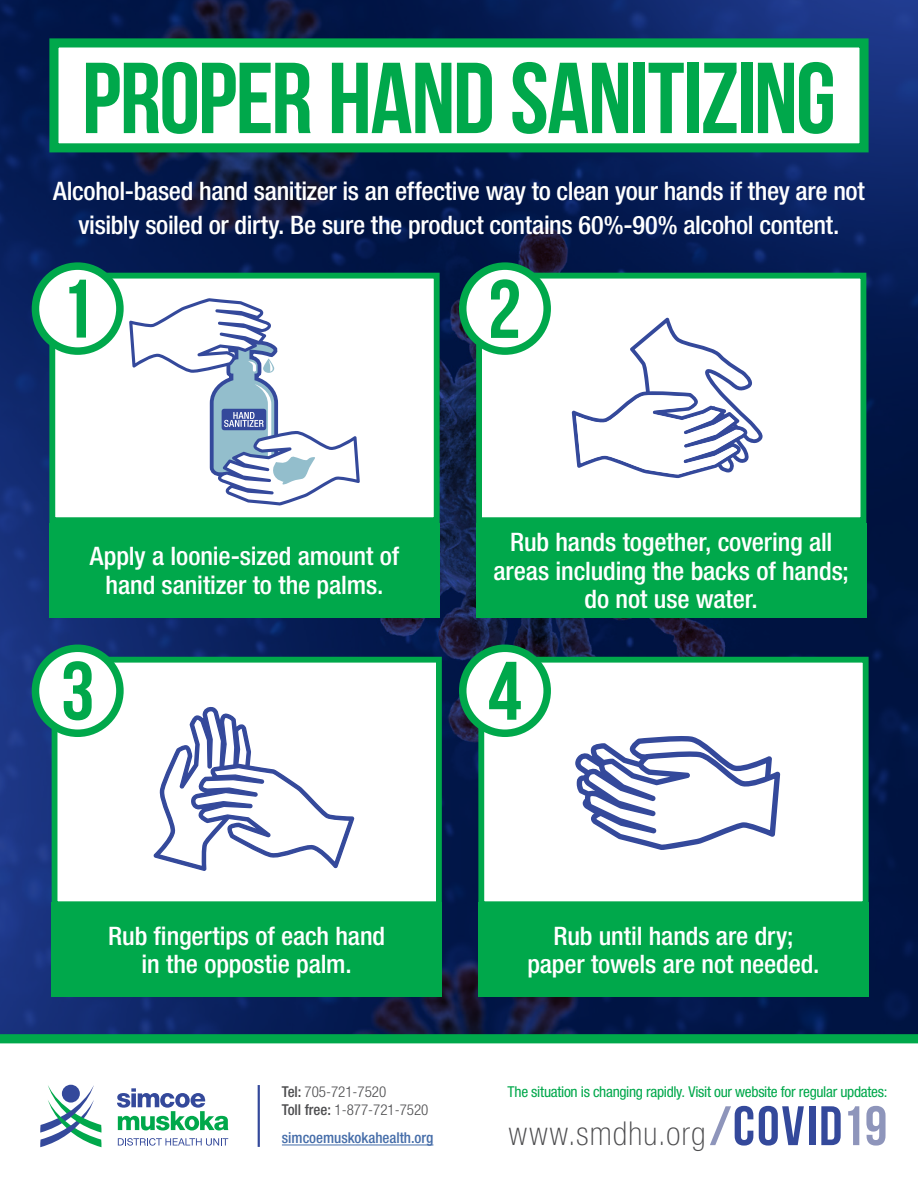
<style>
.page{position:relative;width:918px;height:1188px;background:#fff}
.page>*{position:absolute;margin:0;border:0;box-sizing:border-box;transform-origin:0 0}
.Heading_1{font:700 100.5px "Bebas Neue";letter-spacing:-.02em;color:#00a84b}
.Heading_1-2{font:100 condensed 33px "Helvetica Neue LT Std";letter-spacing:.035em;color:#4d4d4f}
.Heading_1-3{font:500 condensed 25.5px/28.5px "Helvetica Neue LT Std";letter-spacing:-.005em;color:#fff;text-align:center}
.Heading_1-4{font:condensed 15px "Helvetica Neue LT Std";letter-spacing:-.02em;color:#00a84b}
.t1{font:300 condensed 15px/18px "Helvetica Neue LT Std";color:#4d4d4f}
.t2{font:500 condensed 15px "Helvetica Neue LT Std";color:#456da9}
.s1{font-weight:500}
.s2{font-family:"Bebas Neue";font-weight:700;font-stretch:normal;font-size:55.5px;color:#8e95bb}
.s3{font-family:"Bebas Neue";font-weight:700;font-stretch:normal;font-size:55.5px;color:#34499b}
</style>
<div class="page">
<img style="left:0;top:0;width:918px;height:1034px">
<div style="left:0;top:1034px;width:918px;height:9px;background:#00a84b"></div>
<div style="left:49px;top:523px;width:391px;height:95px;background:#00a84b"></div>
<div style="left:476px;top:523px;width:390px;height:95px;background:#00a84b"></div>
<div style="left:52px;top:902px;width:390px;height:95px;background:#00a84b"></div>
<div style="left:478px;top:902px;width:391px;height:95px;background:#00a84b"></div>
<div style="left:52px;top:657px;width:390px;height:250px;background:#fff;border:6px solid #00a84b"></div>
<div style="left:478px;top:657px;width:391px;height:250px;background:#fff;border:6px solid #00a84b"></div>
<svg style="left:575px;top:736px;width:206px;height:114px"></svg>
<hr style="left:258px;top:1085px;width:2px;height:62px;background:#34499b">
<svg style="left:117px;top:1088px;width:111px;height:42px"></svg>
<svg style="left:118px;top:1138px;width:110px;height:8px"></svg>
<svg style="left:40px;top:1085px;width:61px;height:62px"></svg>
<hr style="left:282px;top:1145px;width:151px;height:1px;background:#456da9">
<div style="left:49px;top:273px;width:391px;height:250px;background:#fff;border:6px solid #00a84b"></div>
<div style="left:476px;top:273px;width:390px;height:250px;background:#fff;border:6px solid #00a84b"></div>
<div style="left:35px;top:266px;width:85px;height:85px;background:#fff;border-radius:50%"></div>
<div style="left:32px;top:262px;width:92px;height:93px;border:8px solid #00a84b;border-radius:50%"></div>
<svg style="left:69px;top:280px;width:17px;height:58px"></svg>
<svg style="left:463px;top:266px;width:84px;height:85px"></svg>
<div style="left:459px;top:262px;width:92px;height:93px;border:8px solid #00a84b;border-radius:50%"></div>
<svg style="left:491px;top:279px;width:28px;height:59px"></svg>
<svg style="left:35px;top:648px;width:85px;height:85px"></svg>
<div style="left:32px;top:645px;width:92px;height:92px;border:8px solid #00a84b;border-radius:50%"></div>
<svg style="left:64px;top:661px;width:28px;height:59px"></svg>
<svg style="left:463px;top:648px;width:84px;height:85px"></svg>
<div style="left:459px;top:645px;width:92px;height:92px;border:8px solid #00a84b;border-radius:50%"></div>
<svg style="left:489px;top:662px;width:32px;height:58px"></svg>
<svg style="left:129px;top:298px;width:231px;height:208px"></svg>
<svg style="left:572px;top:318px;width:191px;height:160px"></svg>
<svg style="left:153px;top:660px;width:202px;height:211px"></svg>
<div style="left:54px;top:43px;width:810px;height:105px;background:#fff"></div>
<div style="left:49px;top:38px;width:820px;height:114px;border:9px solid #00a84b"></div>
<p class="Heading_1" style="left:82px;top:43px;width:756px">PROPER HAND SANITIZING</p>
<p class="Heading_1-3" style="left:53px;top:173px;width:813px;line-height:34.5px">Alcohol-based hand sanitizer is an effective way to clean your hands if they are not visibly soiled or dirty. Be sure the product contains 60%-90% alcohol content.</p>
<p class="Heading_1-3" style="left:90px;top:542px;width:311px">Apply a loonie-sized amount of hand sanitizer to the palms.</p>
<p class="Heading_1-3" style="left:494px;top:527px;width:357px">Rub hands together, covering all areas including the backs of hands; do not use water.</p>
<p class="Heading_1-3" style="left:108px;top:921px;width:279px">Rub fingertips of each hand in the oppostie palm.</p>
<p class="Heading_1-3" style="left:527px;top:921px;width:294px">Rub until hands are dry; paper towels are not needed.</p>
<p class="t1" style="left:282px;top:1083px;width:148px"><span class="s1">Tel:</span> 705-721-7520<br><span class="s1">Toll free:</span> 1-877-721-7520</p>
<p class="t2" style="left:282px;top:1129px;width:153px">simcoemuskokahealth.org</p>
<p class="Heading_1-4" style="left:507px;top:1083px;width:381px">The situation is changing rapidly. Visit our website for regular updates:</p>
<p class="Heading_1-2" style="left:509px;top:1115px;width:380px">www.smdhu.org<span class="s2">/</span><span class="s3">COVID</span><span class="s2">19</span></p>
</div>
